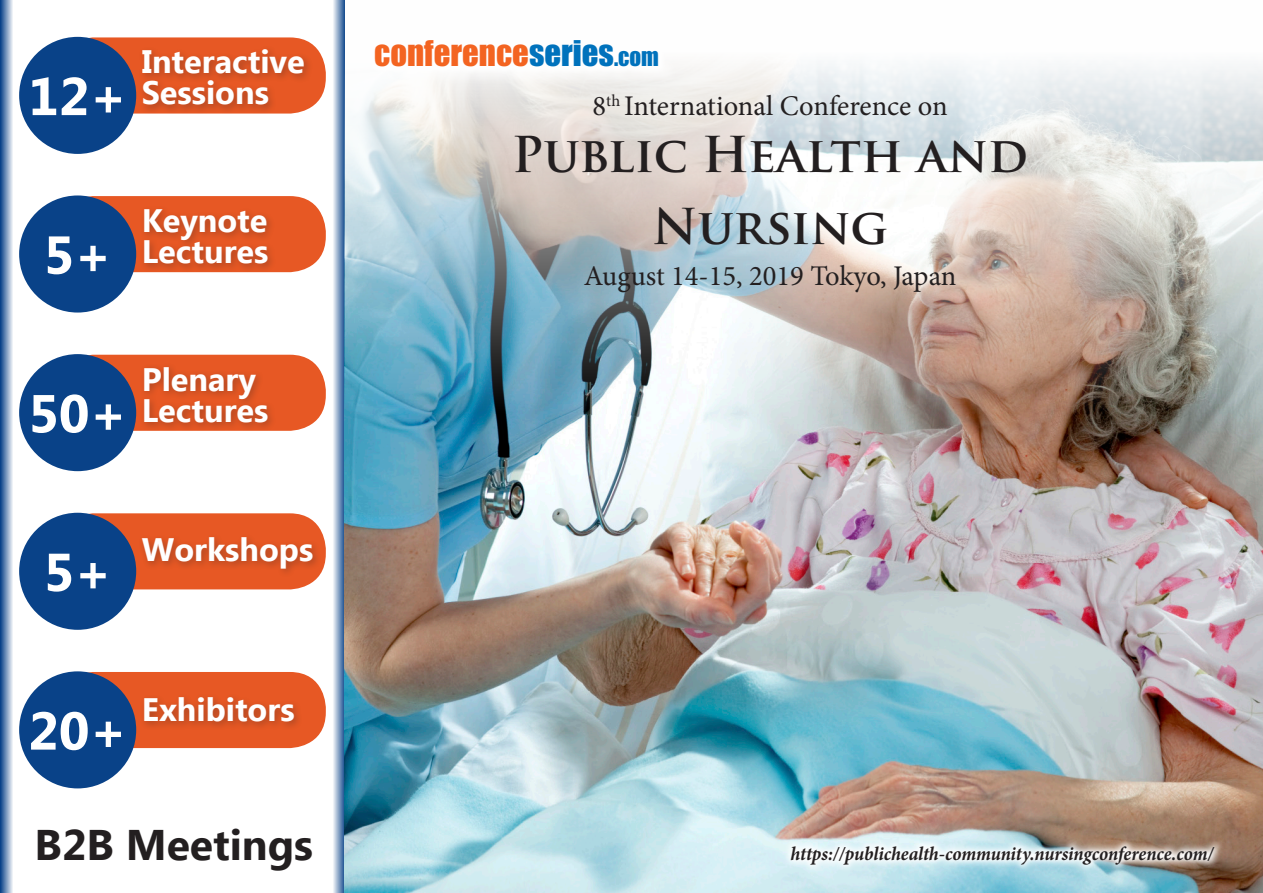
<style>
.page{position:relative;width:1263px;height:893px;background:#fff}
.page>*{position:absolute;margin:0;border:0;box-sizing:border-box;transform-origin:0 0}
.t1{font:700 53.25px "Ebrima";color:#fff}
.t2{font:700 48.15px/71.1px "Trajan Pro";letter-spacing:-.005em;color:#231f20;text-align:center}
.t3{font:700 42.75px "Ebrima";color:#231f20}
.t4{font:32.7px "Impact";color:#f36421}
.t5{font:700 32.4px/30.9px "Ebrima";color:#fff}
.t6{font:28.5px "Minion Pro";letter-spacing:-.005em;color:#231f20}
.t7{font:italic 700 19.5px "Minion Pro";letter-spacing:-.005em;color:#231f20;scale:.95 1}
.s1{color:#0072bc}
.s2{font-size:22.95px;color:#0072bc}
</style>
<div class="page">
<div style="left:58px;top:37px;width:268px;height:77px;background:#e75824;border-radius:36px"></div>
<div style="left:19px;top:37px;width:117px;height:117px;background:#094288;border-radius:50%"></div>
<div style="left:138px;top:45px;width:176px;height:70px;background:#231f20;opacity:.3"></div>
<div style="left:58px;top:196px;width:268px;height:76px;background:#e75824;border-radius:36px"></div>
<div style="left:19px;top:195px;width:117px;height:118px;background:#094288;border-radius:50%"></div>
<div style="left:140px;top:205px;width:137px;height:68px;background:#231f20;opacity:.3"></div>
<div style="left:58px;top:355px;width:268px;height:76px;background:#e75824;border-radius:36px"></div>
<div style="left:19px;top:354px;width:117px;height:117px;background:#094288;border-radius:50%"></div>
<div style="left:140px;top:362px;width:137px;height:70px;background:#231f20;opacity:.3"></div>
<div style="left:58px;top:513px;width:268px;height:76px;background:#e75824;border-radius:36px"></div>
<div style="left:19px;top:513px;width:117px;height:117px;background:#094288;border-radius:50%"></div>
<div style="left:138px;top:533px;width:184px;height:45px;background:#231f20;opacity:.3"></div>
<div style="left:58px;top:672px;width:268px;height:76px;background:#e75824;border-radius:36px"></div>
<div style="left:19px;top:671px;width:117px;height:117px;background:#094288;border-radius:50%"></div>
<div style="left:140px;top:693px;width:164px;height:38px;background:#231f20;opacity:.3"></div>
<svg style="left:0;top:0;width:13px;height:893px;background:#7a99be"></svg>
<svg style="left:333px;top:0;width:12px;height:893px;background:#8da7c8"></svg>
<img style="left:345px;top:64px;width:918px;height:829px">
<div style="left:378px;top:44px;width:301px;height:43px;background:#f4f3f1"></div>
<div style="left:366px;top:32px;width:301px;height:44px;background:#fff"></div>
<svg style="left:782px;top:837px;width:441px;height:36px"></svg>
<h1 class="t1" style="left:28px;top:57px;width:100px">12+</h1>
<p class="t5" style="left:142px;top:48px;width:165px">Interactive<br>Sessions</p>
<h1 class="t1" style="left:44px;top:215px;width:70px">5+</h1>
<p class="t5" style="left:142px;top:207px;width:128px">Keynote<br>Lectures</p>
<h1 class="t1" style="left:28px;top:374px;width:100px">50+</h1>
<p class="t5" style="left:142px;top:365px;width:128px">Plenary<br>Lectures</p>
<h1 class="t1" style="left:44px;top:532px;width:70px">5+</h1>
<p class="t5" style="left:142px;top:536px;width:173px">Workshops</p>
<h1 class="t1" style="left:28px;top:691px;width:100px">20+</h1>
<p class="t5" style="left:142px;top:696px;width:154px">Exhibitors</p>
<h3 class="t3" style="left:35px;top:813px;width:280px">B2B Meetings</h3>
<p class="t4" style="left:374px;top:28px;width:286px">CONFERENCE<span class="s1">SERIES</span><span class="s2">.COM</span></p>
<p class="t6" style="left:593px;top:87px;width:356px">8<sup>th</sup> International Conference on</p>
<p class="t2" style="left:512px;top:120px;width:518px">Public Health and<br>Nursing</p>
<p class="t6" style="left:584px;top:257px;width:374px">August 14-15, 2019 Tokyo, Japan</p>
<p class="t7" style="left:790px;top:839px;width:447px">https://publichealth-community.nursingconference.com/</p>
</div>
